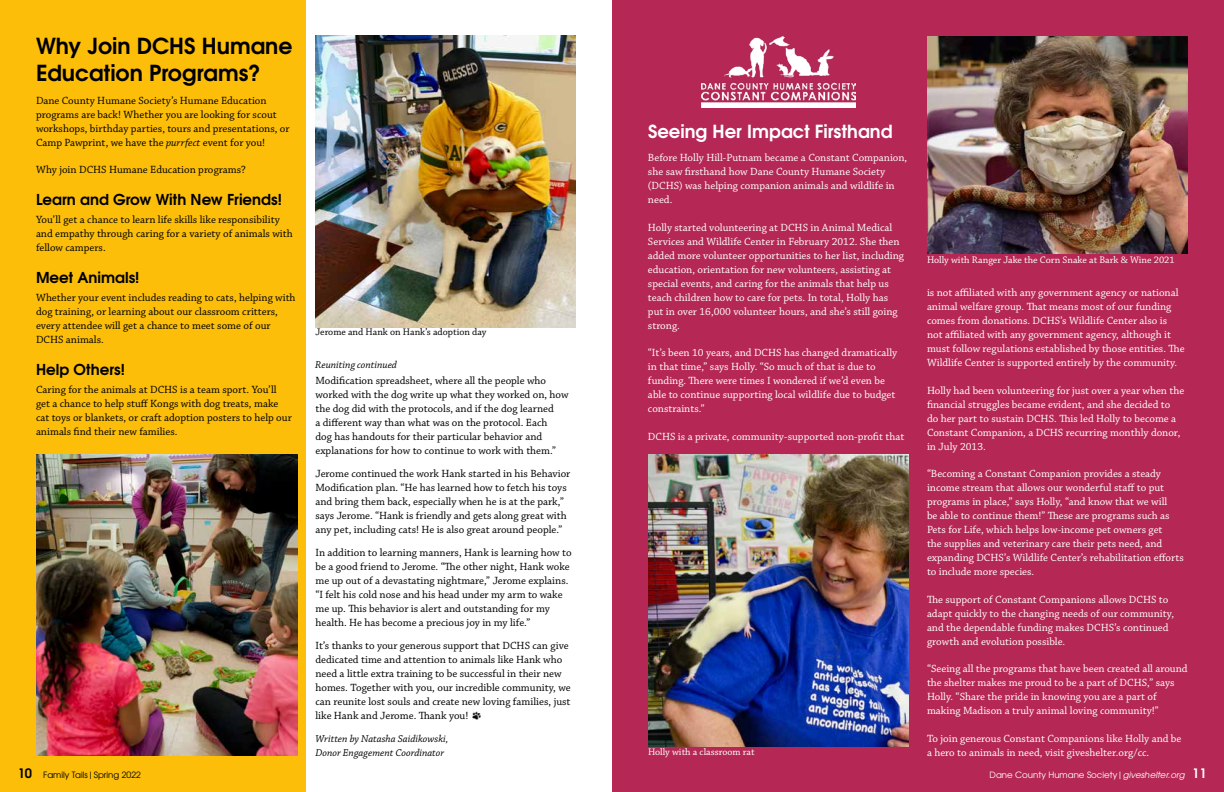
<style>
.page{position:relative;width:1224px;height:792px;background:#fff}
.page>*{position:absolute;margin:0;border:0;box-sizing:border-box;transform-origin:0 0}
.t1{font:700 22px/27px "Te X Gyre Adventor";color:#000}
.t2{font:700 18px "Te X Gyre Adventor";color:#fff}
.t3{font:700 15px "Te X Gyre Adventor";color:#000}
.t4{font:11px/14px "Chaparral Pro";color:#fff}
.t5{font:11px/14px "Chaparral Pro";color:#000}
.t6{font:italic 10.5px/14px "Chaparral Pro";color:#000}
.t7{font:10px "Chaparral Pro";color:#fff}
.t8{font:10px "Chaparral Pro";color:#000}
.t9{font:8.7px "Te X Gyre Adventor";color:#fff}
.t10{font:8.7px "Te X Gyre Adventor";color:#000}
.s1{font-style:italic}
.s2{font-weight:700;font-size:13px}
</style>
<div class="page">
<div style="left:612px;top:0;width:612px;height:792px;background:#b52755"></div>
<img style="left:927px;top:36px;width:261px;height:217px">
<img style="left:648px;top:454px;width:261px;height:292px">
<img style="left:701px;top:36px;width:155px;height:72px">
<img style="left:315px;top:35px;width:261px;height:292px">
<svg style="left:473px;top:711px;width:7px;height:9px"></svg>
<div style="left:0;top:0;width:306px;height:792px;background:#fcbe09"></div>
<img style="left:36px;top:454px;width:261px;height:302px">
<h1 class="t1" style="left:36px;top:30px;width:258px">Why Join DCHS Humane<br>Education Programs?</h1>
<p class="t5" style="left:36px;top:94px;width:255px">Dane County Humane Society’s Humane Education programs are back! Whether you are looking for scout workshops, birthday parties, tours and presentations, or Camp Pawprint, we have the <span class="s1">purrfect</span> event for you!</p>
<p class="t5" style="left:36px;top:163px;width:211px">Why join DCHS Humane Education programs?</p>
<h3 class="t3" style="left:36px;top:186px;width:247px">Learn and Grow With New Friends!</h3>
<p class="t5" style="left:36px;top:213px;width:258px">You’ll get a chance to learn life skills like responsibility and empathy through caring for a variety of animals with fellow campers.</p>
<h3 class="t3" style="left:36px;top:264px;width:105px">Meet Animals!</h3>
<p class="t5" style="left:36px;top:291px;width:261px">Whether your event includes reading to cats, helping with dog training, or learning about our classroom critters, every attendee will get a chance to meet some of our DCHS animals.</p>
<h3 class="t3" style="left:36px;top:356px;width:90px">Help Others!</h3>
<p class="t5" style="left:36px;top:383px;width:257px">Caring for the animals at DCHS is a team sport. You’ll get a chance to help stuff Kongs with dog treats, make cat toys or blankets, or craft adoption posters to help our animals find their new families.</p>
<p class="t8" style="left:315px;top:327px;width:173px">Jerome and Hank on Hank’s adoption day</p>
<p class="t5" style="left:315px;top:374px;width:255px">Modification spreadsheet, where all the people who worked with the dog write up what they worked on, how the dog did with the protocols, and if the dog learned<br>a different way than what was on the protocol. Each<br>dog has handouts for their particular behavior and explanations for how to continue to work with them.”</p>
<p class="t5" style="left:315px;top:467px;width:256px">Jerome continued the work Hank started in his Behavior Modification plan. “He has learned how to fetch his toys and bring them back, especially when he is at the park,” says Jerome. “Hank is friendly and gets along great with any pet, including cats! He is also great around people.”</p>
<p class="t5" style="left:315px;top:546px;width:258px">In addition to learning manners, Hank is learning how to be a good friend to Jerome. “The other night, Hank woke me up out of a devastating nightmare,” Jerome explains. “I felt his cold nose and his head under my arm to wake me up. This behavior is alert and outstanding for my health. He has become a precious joy in my life.”</p>
<p class="t5" style="left:315px;top:639px;width:257px">It’s thanks to your generous support that DCHS can give dedicated time and attention to animals like Hank who need a little extra training to be successful in their new homes. Together with you, our incredible community, we can reunite lost souls and create new loving families, just like Hank and Jerome. Thank you!</p>
<p class="t6" style="left:315px;top:732px;width:134px">Written by Natasha Saidikowski,<br>Donor Engagement Coordinator</p>
<p class="t6" style="left:315px;top:358px;width:83px">Reuniting continued</p>
<h2 class="t2" style="left:648px;top:116px;width:246px">Seeing Her Impact Firsthand</h2>
<p class="t4" style="left:648px;top:151px;width:261px">Before Holly Hill-Putnam became a Constant Companion, she saw firsthand how Dane County Humane Society (DCHS) was helping companion animals and wildlife in need.</p>
<p class="t4" style="left:648px;top:221px;width:258px">Holly started volunteering at DCHS in Animal Medical Services and Wildlife Center in February 2012. She then added more volunteer opportunities to her list, including education, orientation for new volunteers, assisting at special events, and caring for the animals that help us teach children how to care for pets. In total, Holly has put in over 16,000 volunteer hours, and she’s still going strong.</p>
<p class="t4" style="left:648px;top:346px;width:251px">“It’s been 10 years, and DCHS has changed dramatically in that time,” says Holly. “So much of that is due to funding. There were times I wondered if we’d even be able to continue supporting local wildlife due to budget constraints.”</p>
<p class="t4" style="left:648px;top:430px;width:258px">DCHS is a private, community-supported non-profit that</p>
<p class="t7" style="left:648px;top:746px;width:108px">Holly with a classroom rat</p>
<p class="t7" style="left:927px;top:254px;width:249px">Holly with Ranger Jake the Corn Snake at Bark &amp; Wine 2021</p>
<p class="t4" style="left:927px;top:286px;width:259px">is not affiliated with any government agency or national animal welfare group. That means most of our funding comes from donations. DCHS’s Wildlife Center also is not affiliated with any government agency, although it must follow regulations established by those entities. The Wildlife Center is supported entirely by the community.</p>
<p class="t4" style="left:927px;top:384px;width:259px">Holly had been volunteering for just over a year when the financial struggles became evident, and she decided to do her part to sustain DCHS. This led Holly to become a Constant Companion, a DCHS recurring monthly donor, in July 2013.</p>
<p class="t4" style="left:927px;top:467px;width:258px">“Becoming a Constant Companion provides a steady income stream that allows our wonderful staff to put programs in place,” says Holly, “and know that we will<br>be able to continue them!” These are programs such as Pets for Life, which helps low-income pet owners get<br>the supplies and veterinary care their pets need, and expanding DCHS’s Wildlife Center’s rehabilitation efforts to include more species.</p>
<p class="t4" style="left:927px;top:593px;width:249px">The support of Constant Companions allows DCHS to adapt quickly to the changing needs of our community, and the dependable funding makes DCHS’s continued growth and evolution possible.</p>
<p class="t4" style="left:927px;top:662px;width:262px">“Seeing all the programs that have been created all around the shelter makes me proud to be a part of DCHS,” says Holly. “Share the pride in knowing you are a part of making Madison a truly animal loving community!”</p>
<p class="t4" style="left:927px;top:732px;width:256px">To join generous Constant Companions like Holly and be a hero to animals in need, visit giveshelter.org/cc.</p>
<p class="t10" style="left:18px;top:768px;width:125px"><span class="s2">10</span> Family Tails|Spring 2022</p>
<p class="t9" style="left:990px;top:768px;width:219px">Dane County Humane Society|<span class="s1">giveshelter.org</span> <span class="s2">11</span></p>
</div>
